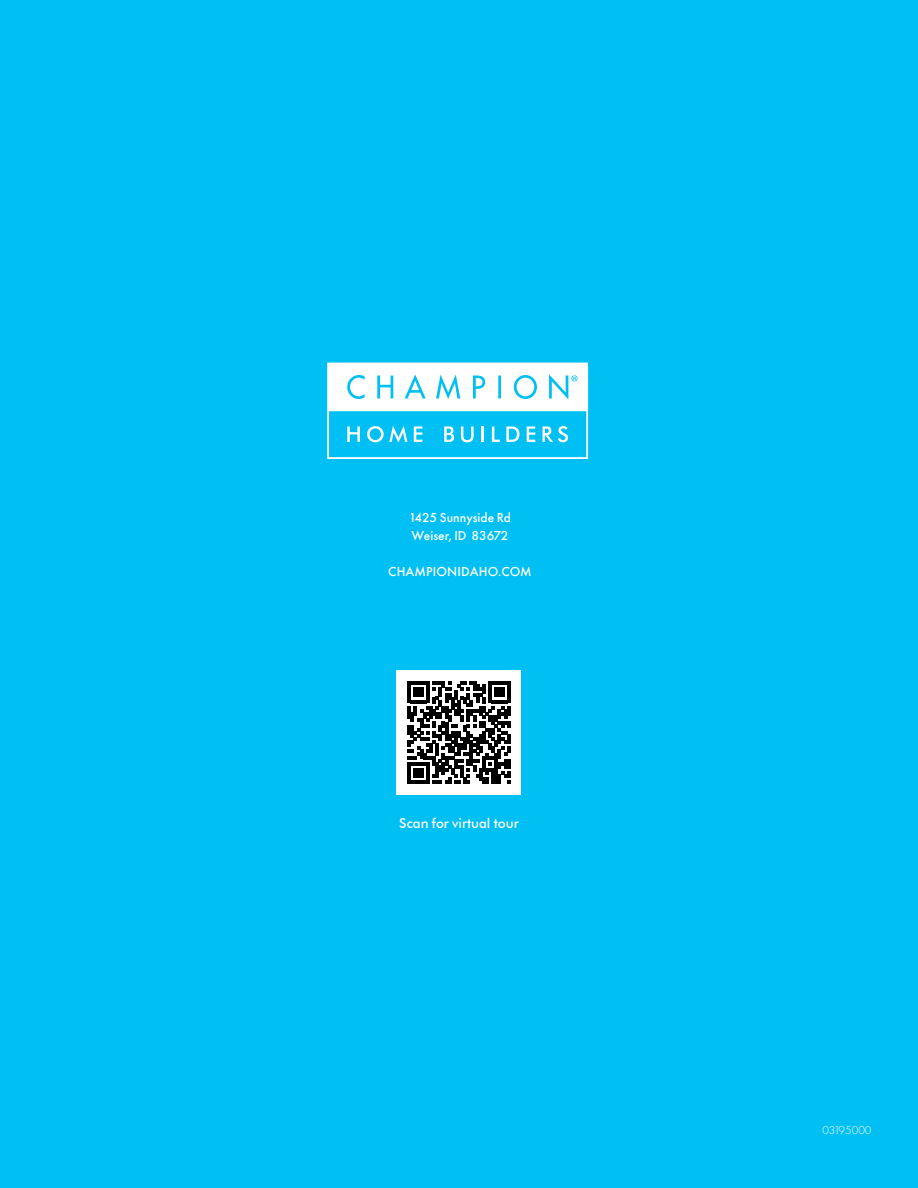
<style>
.page{position:relative;width:918px;height:1188px;background:#00c0f3}
.page>*{position:absolute;margin:0;border:0;box-sizing:border-box;transform-origin:0 0}
.t1{font:500 13.5px/18px "Futura PT";color:#fff}
.t2{font:500 13.5px "Futura BT";color:#fff}
.t3{font:300 12px "Futura PT";color:#fff}
</style>
<div class="page">
<svg style="left:327px;top:363px;width:261px;height:96px"></svg>
<div style="left:397px;top:671px;width:124px;height:124px;background:#fff"></div>
<svg style="left:408px;top:681px;width:102px;height:103px"></svg>
<p class="t1" style="left:409px;top:509px;width:104px">1425 Sunnyside Rd<br>Weiser, ID 83672</p>
<p class="t1" style="left:388px;top:563px;width:145px">CHAMPIONIDAHO.COM</p>
<p class="t2" style="left:399px;top:815px;width:121px">Scan for virtual tour</p>
<p class="t3" style="left:822px;top:1123px;width:51px">03195000</p>
</div>
